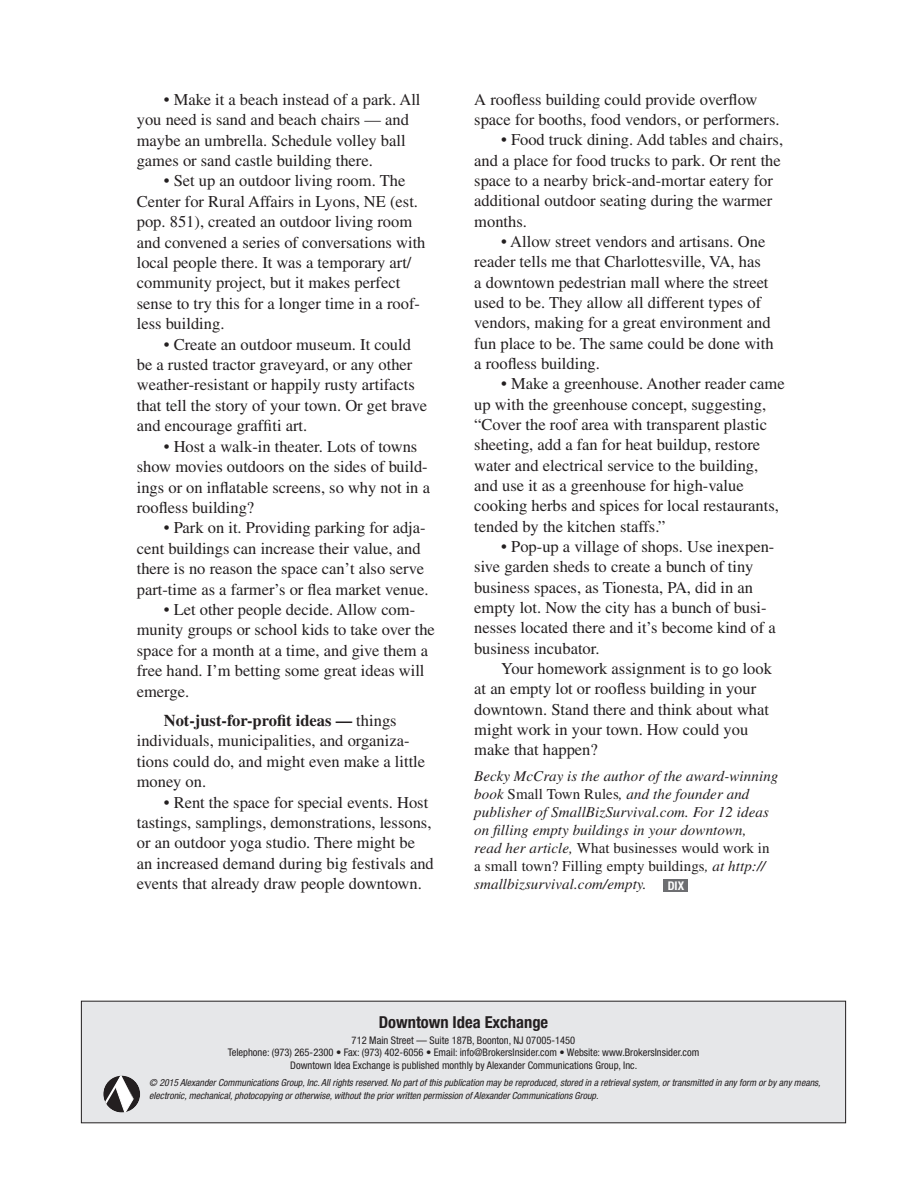
<style>
.page{position:relative;width:918px;height:1188px;background:#fff}
.page>*{position:absolute;margin:0;border:0;box-sizing:border-box;transform-origin:0 0}
.t1{font:16.5px/20.4px "Times";color:#231f20}
.t2{font:700 condensed 16.5px "Helvetica Neue";color:#231f20}
.t3{font:italic 15px/18px "Times";letter-spacing:.005em;color:#231f20}
.t4{font:700 condensed 12px "Helvetica Neue";color:#fff}
.t5{font:condensed 10.5px/12.8px "Helvetica Neue";color:#231f20;text-align:center}
.t6{font:italic condensed 9.75px/12.8px "Helvetica Neue";color:#231f20}
.s1{font-weight:700}
.s2{font-style:normal}
</style>
<div class="page">
<div style="left:664px;top:879px;width:24px;height:13px;background:#6d6e71"></div>
<div style="left:81px;top:1001px;width:765px;height:122px;background:#e6e7e9"></div>
<div style="left:103px;top:1076px;width:37px;height:37px;background:#231f20;border-radius:50%"></div>
<svg style="left:103px;top:1076px;width:31px;height:37px"></svg>
<p class="t1" style="left:137px;top:89px;width:285px;text-indent:27px">• Make it a beach instead of a park. All you need is sand and beach chairs — and maybe an umbrella. Schedule volley ball games or sand castle building there.</p>
<p class="t1" style="left:137px;top:171px;width:290px;text-indent:27px">• Set up an outdoor living room. The Center for Rural Affairs in Lyons, NE (est. pop. 851), created an outdoor living room and convened a series of conversations with local people there. It was a temporary art/ community project, but it makes perfect sense to try this for a longer time in a roof&shy;less building.</p>
<p class="t1" style="left:137px;top:334px;width:292px;text-indent:27px">• Create an outdoor museum. It could be a rusted tractor graveyard, or any other weather-resistant or happily rusty artifacts that tell the story of your town. Or get brave and encourage graffiti art.</p>
<p class="t1" style="left:137px;top:436px;width:295px;text-indent:27px">• Host a walk-in theater. Lots of towns show movies outdoors on the sides of build&shy;ings or on inflatable screens, so why not in a roofless building?</p>
<p class="t1" style="left:137px;top:518px;width:293px;text-indent:27px">• Park on it. Providing parking for adja&shy;cent buildings can increase their value, and there is no reason the space can’t also serve part-time as a farmer’s or flea market venue.</p>
<p class="t1" style="left:137px;top:599px;width:300px;text-indent:27px">• Let other people decide. Allow com&shy;munity groups or school kids to take over the space for a month at a time, and give them a free hand. I’m betting some great ideas will emerge.</p>
<p class="t1" style="left:137px;top:712px;width:290px;text-indent:27px"><span class="s1">Not-just-for-profit ideas —</span> things individuals, municipalities, and organiza&shy;tions could do, and might even make a little money on.</p>
<p class="t1" style="left:137px;top:792px;width:299px;text-indent:27px">• Rent the space for special events. Host tastings, samplings, demonstrations, lessons, or an outdoor yoga studio. There might be an increased demand during big festivals and events that already draw people downtown.</p>
<p class="t1" style="left:474px;top:91px;width:307px">A roofless building could provide overflow space for booths, food vendors, or performers.</p>
<p class="t1" style="left:474px;top:130px;width:310px;text-indent:27px">• Food truck dining. Add tables and chairs, and a place for food trucks to park. Or rent the space to a nearby brick-and-mortar eatery for additional outdoor seating during the warmer months.</p>
<p class="t1" style="left:474px;top:231px;width:301px;text-indent:27px">• Allow street vendors and artisans. One reader tells me that Charlottesville, VA, has<br>a downtown pedestrian mall where the street used to be. They allow all different types of vendors, making for a great environment and fun place to be. The same could be done with a roofless building.</p>
<p class="t1" style="left:474px;top:373px;width:312px;text-indent:27px">• Make a greenhouse. Another reader came up with the greenhouse concept, suggesting, “Cover the roof area with transparent plastic sheeting, add a fan for heat buildup, restore water and electrical service to the building, and use it as a greenhouse for high-value cooking herbs and spices for local restaurants, tended by the kitchen staffs.”</p>
<p class="t1" style="left:474px;top:536px;width:303px;text-indent:27px">• Pop-up a village of shops. Use inexpen&shy;sive garden sheds to create a bunch of tiny business spaces, as Tionesta, PA, did in an empty lot. Now the city has a bunch of busi&shy;nesses located there and it’s become kind of a business incubator.</p>
<p class="t1" style="left:474px;top:660px;width:299px;text-indent:27px">Your homework assignment is to go look at an empty lot or roofless building in your downtown. Stand there and think about what might work in your town. How could you make that happen?</p>
<p class="t3" style="left:474px;top:768px;width:306px">Becky McCray is the author of the award-winning book <span class="s2">Small Town Rules</span>, and the founder and publisher of SmallBizSurvival.com. For 12 ideas on filling empty buildings in your downtown,<br>read her article, <span class="s2">What businesses would work in a small town? Filling empty buildings</span>, at http:// smallbizsurvival.com/empty.</p>
<p class="t4" style="left:668px;top:881px;width:18px">DIX</p>
<p class="t2" style="left:379px;top:1016px;width:171px">Downtown Idea Exchange</p>
<p class="t5" style="left:228px;top:1034px;width:473px">712 Main Street — Suite 187B, Boonton, NJ 07005-1450<br>Telephone: (973) 265-2300 • Fax: (973) 402-6056 • Email: info@BrokersInsider.com • Website: www.BrokersInsider.com<br>Downtown Idea Exchange is published monthly by Alexander Communications Group, Inc.</p>
<p class="t6" style="left:149px;top:1077px;width:675px">© 2015 AlexanderCommunications Group,Inc.Allrights reserved.No part of this publication may be reproduced,stored in a retrievalsystem,ortransmitted in any form orby any means, electronic,mechanical,photocopying orotherwise,without the priorwritten permission of AlexanderCommunications Group.</p>
</div>
